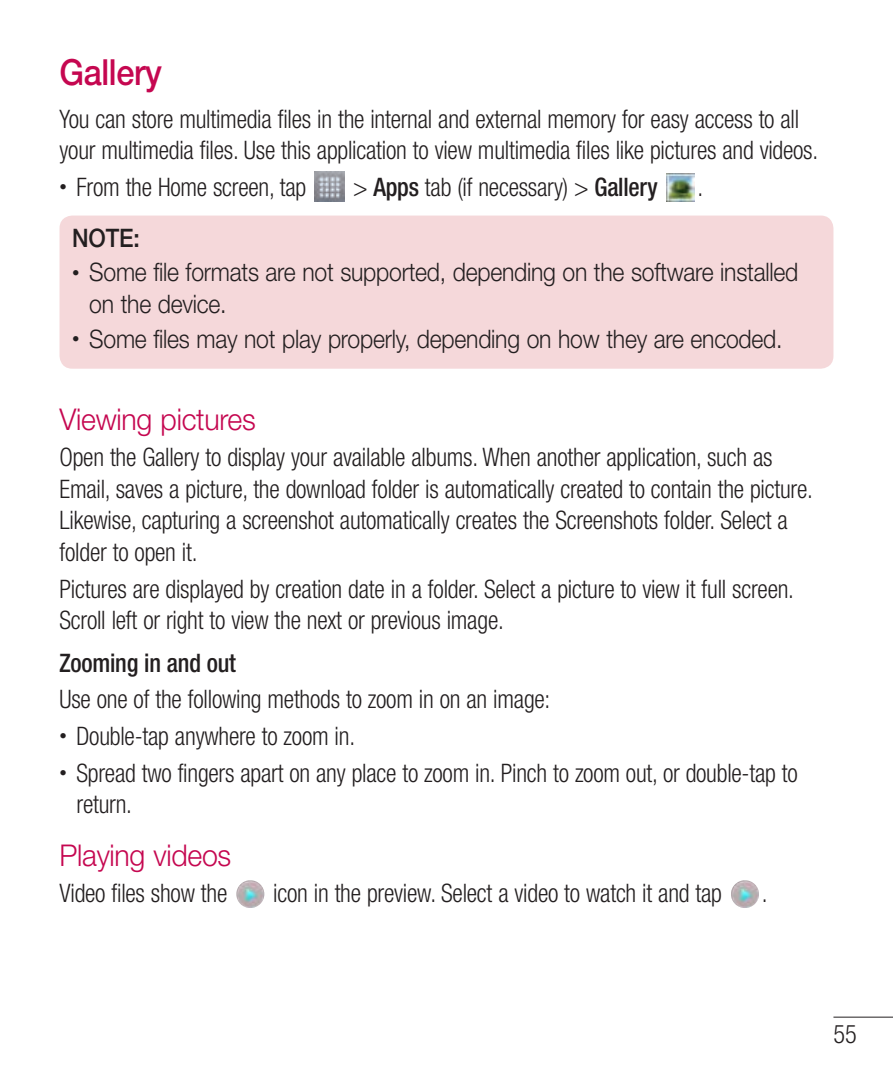
<style>
.page{position:relative;width:893px;height:1072px;background:#fff}
.page>*{position:absolute;margin:0;border:0;box-sizing:border-box;transform-origin:0 0}
.Head_02_TOC{font:500 36px "Helvetica Neue LT Pro";letter-spacing:-.01em;color:#c50750;scale:.9 1}
.Head_03_TOC{font:300 30px "Helvetica Neue LT Pro";letter-spacing:-.01em;color:#c50750;scale:.95 1}
.main{font:300 condensed 25.5px/31.5px "Helvetica Neue LT Pro";letter-spacing:-.01em;color:#231f20;scale:.95 1}
.t1{font:300 25.5px/31.5px "Helvetica Neue LT Pro";letter-spacing:-.01em;color:#231f20;scale:.9 1}
.main_bold{font:500 condensed 25.5px "Helvetica Neue LT Pro";letter-spacing:-.01em;color:#231f20;scale:.95 1}
.t2{font:500 25.5px "Helvetica Neue LT Pro";color:#231f20;scale:.9 1}
.s1{font-size:15px}
.s2{font-weight:500}
</style>
<div class="page">
<hr style="left:833px;top:1016px;width:60px;height:1px;background:#231f20">
<img style="left:315px;top:171px;width:30px;height:30px">
<img style="left:667px;top:173px;width:28px;height:28px">
<div style="left:60px;top:215px;width:773px;height:154px;background:#f5d8da;border-radius:13px"></div>
<img style="left:236px;top:880px;width:28px;height:28px;border-radius:14px">
<img style="left:731px;top:880px;width:28px;height:28px;border-radius:14px">
<p class="Head_02_TOC" style="left:60px;top:51px;width:115px">Gallery</p>
<p class="main" style="left:60px;top:103px;width:800px">You can store multimedia files in the internal and external memory for easy access to all your multimedia files. Use this application to view multimedia files like pictures and videos.</p>
<p class="main" style="left:60px;top:171px;width:261px"><span class="s1">•</span> From the Home screen, tap</p>
<p class="main" style="left:353px;top:171px;width:322px">&gt; <span class="s2">Apps</span> tab (if necessary) &gt; <span class="s2">Gallery</span></p>
<p class="main" style="left:697px;top:171px;width:8px">.</p>
<p class="t2" style="left:72px;top:222px;width:77px">NOTE:</p>
<p class="t1" style="left:89px;top:256px;width:789px;text-indent:-17px"><span class="s1">•</span> Some file formats are not supported, depending on the software installed on the device.</p>
<p class="t1" style="left:72px;top:322px;width:791px"><span class="s1">•</span> Some files may not play properly, depending on how they are encoded.</p>
<p class="Head_03_TOC" style="left:60px;top:401px;width:208px">Viewing pictures</p>
<p class="main" style="left:60px;top:441px;width:794px">Open the Gallery to display your available albums. When another application, such as Email, saves a picture, the download folder is automatically created to contain the picture.<br>Likewise, capturing a screenshot automatically creates the Screenshots folder. Select a folder to open it.</p>
<p class="main" style="left:60px;top:572px;width:775px">Pictures are displayed by creation date in a folder. Select a picture to view it full screen.<br>Scroll left or right to view the next or previous image.</p>
<p class="main_bold" style="left:60px;top:647px;width:187px">Zooming in and out</p>
<p class="main" style="left:60px;top:683px;width:518px">Use one of the following methods to zoom in on an image:</p>
<p class="main" style="left:60px;top:720px;width:313px"><span class="s1">•</span> Double-tap anywhere to zoom in.</p>
<p class="main" style="left:77px;top:756px;width:761px;text-indent:-17px"><span class="s1">•</span> Spread two fingers apart on any place to zoom in. Pinch to zoom out, or double-tap to return.</p>
<p class="Head_03_TOC" style="left:60px;top:836px;width:182px">Playing videos</p>
<p class="main" style="left:60px;top:877px;width:178px">Video files show the</p>
<p class="main" style="left:273px;top:877px;width:474px">icon in the preview. Select a video to watch it and tap</p>
<p class="main" style="left:762px;top:877px;width:8px">.</p>
<p class="main" style="left:833px;top:1018px;width:26px">55</p>
</div>
